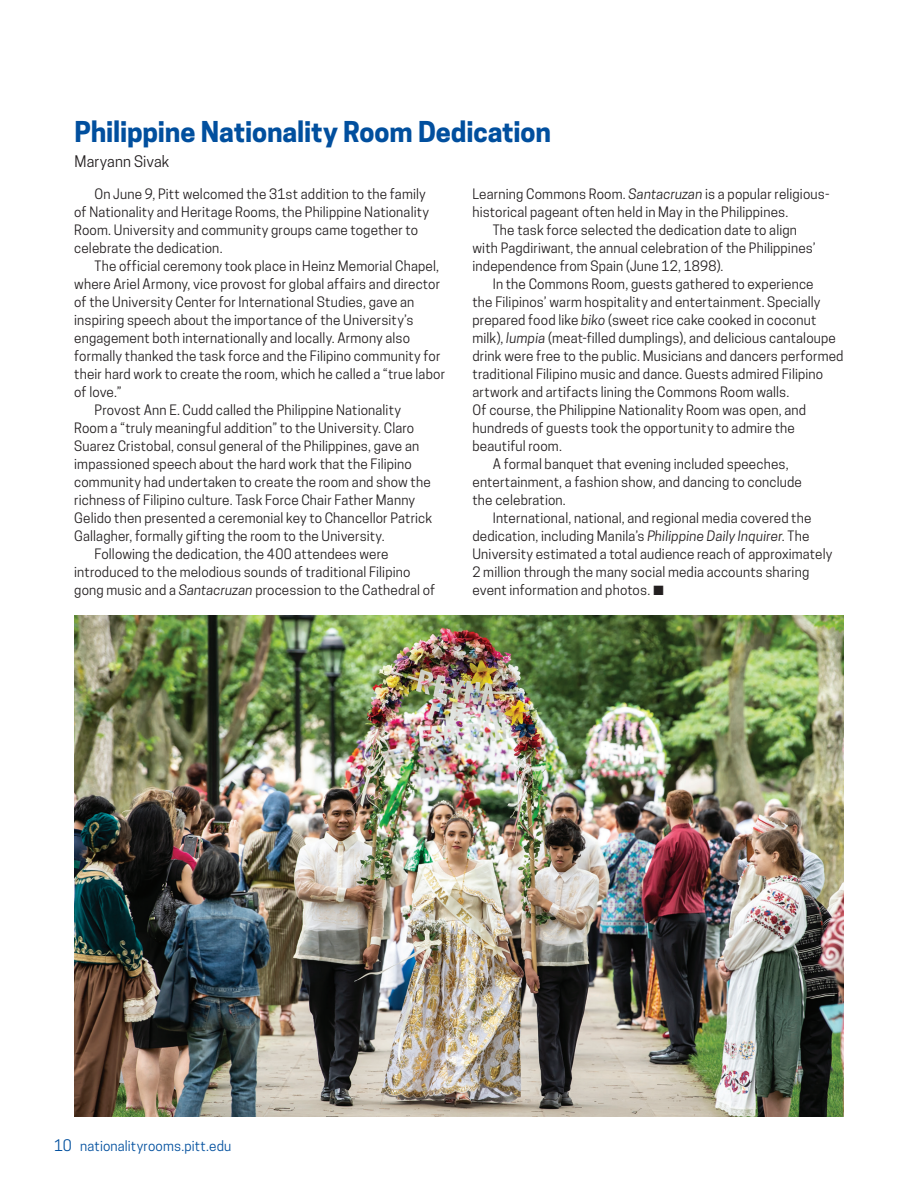
<style>
.page{position:relative;width:918px;height:1188px;background:#fff}
.page>*{position:absolute;margin:0;border:0;box-sizing:border-box;transform-origin:0 0}
.Headline{font:700 27px "Cooper Hewitt";letter-spacing:-.005em;color:#014f9e}
.byline{font:15px "Cooper Hewitt";letter-spacing:.01em;color:#231f20}
.body{font:13.5px/18px "Cooper Hewitt";letter-spacing:.01em;color:#231f20}
.t1{font:13.5px "Cooper Hewitt";letter-spacing:.01em;color:#014f9e}
.s1{font-style:italic}
.s2{font-size:15px}
</style>
<div class="page">
<img style="left:74px;top:616px;width:770px;height:501px">
<p class="Headline" style="left:75px;top:116px;width:478px">Philippine Nationality Room Dedication</p>
<p class="byline" style="left:75px;top:152px;width:96px">Maryann Sivak</p>
<p class="body" style="left:74px;top:185px;width:356px;text-indent:20px">On June 9, Pitt welcomed the 31st addition to the family of Nationality and Heritage Rooms, the Philippine Nationality Room. University and community groups came together to celebrate the dedication.</p>
<p class="body" style="left:74px;top:257px;width:372px;text-indent:20px">The official ceremony took place in Heinz Memorial Chapel, where Ariel Armony, vice provost for global affairs and director of the University Center for International Studies, gave an inspiring speech about the importance of the University’s engagement both internationally and locally. Armony also formally thanked the task force and the Filipino community for their hard work to create the room, which he called a “true labor of love.”</p>
<p class="body" style="left:74px;top:401px;width:360px;text-indent:20px">Provost Ann E. Cudd called the Philippine Nationality Room a “truly meaningful addition” to the University. Claro Suarez Cristobal, consul general of the Philippines, gave an impassioned speech about the hard work that the Filipino community had undertaken to create the room and show the richness of Filipino culture. Task Force Chair Father Manny Gelido then presented a ceremonial key to Chancellor Patrick Gallagher, formally gifting the room to the University.</p>
<p class="body" style="left:74px;top:545px;width:362px;text-indent:20px">Following the dedication, the 400 attendees were introduced to the melodious sounds of traditional Filipino gong music and a <span class="s1">Santacruzan</span> procession to the Cathedral of</p>
<p class="body" style="left:472px;top:185px;width:358px">Learning Commons Room. <span class="s1">Santacruzan</span> is a popular religious&shy;historical pageant often held in May in the Philippines.</p>
<p class="body" style="left:472px;top:221px;width:345px;text-indent:20px">The task force selected the dedication date to align with Pagdiriwant, the annual celebration of the Philippines’ independence from Spain (June 12, 1898).</p>
<p class="body" style="left:472px;top:275px;width:373px;text-indent:20px">In the Commons Room, guests gathered to experience<br>the Filipinos’ warm hospitality and entertainment. Specially prepared food like <span class="s1">biko</span> (sweet rice cake cooked in coconut milk), <span class="s1">lumpia</span> (meat-filled dumplings), and delicious cantaloupe drink were free to the public. Musicians and dancers performed traditional Filipino music and dance. Guests admired Filipino artwork and artifacts lining the Commons Room walls.<br>Of course, the Philippine Nationality Room was open, and hundreds of guests took the opportunity to admire the beautiful room.</p>
<p class="body" style="left:472px;top:455px;width:331px;text-indent:20px">A formal banquet that evening included speeches, entertainment, a fashion show, and dancing to conclude the celebration.</p>
<p class="body" style="left:472px;top:509px;width:361px;text-indent:20px">International, national, and regional media covered the dedication, including Manila’s <span class="s1">Philippine Daily Inquirer</span>. The University estimated a total audience reach of approximately 2 million through the many social media accounts sharing event information and photos. ■</p>
<p class="t1" style="left:54px;top:1138px;width:179px"><span class="s2">10</span> nationalityrooms.pitt.edu</p>
</div>
